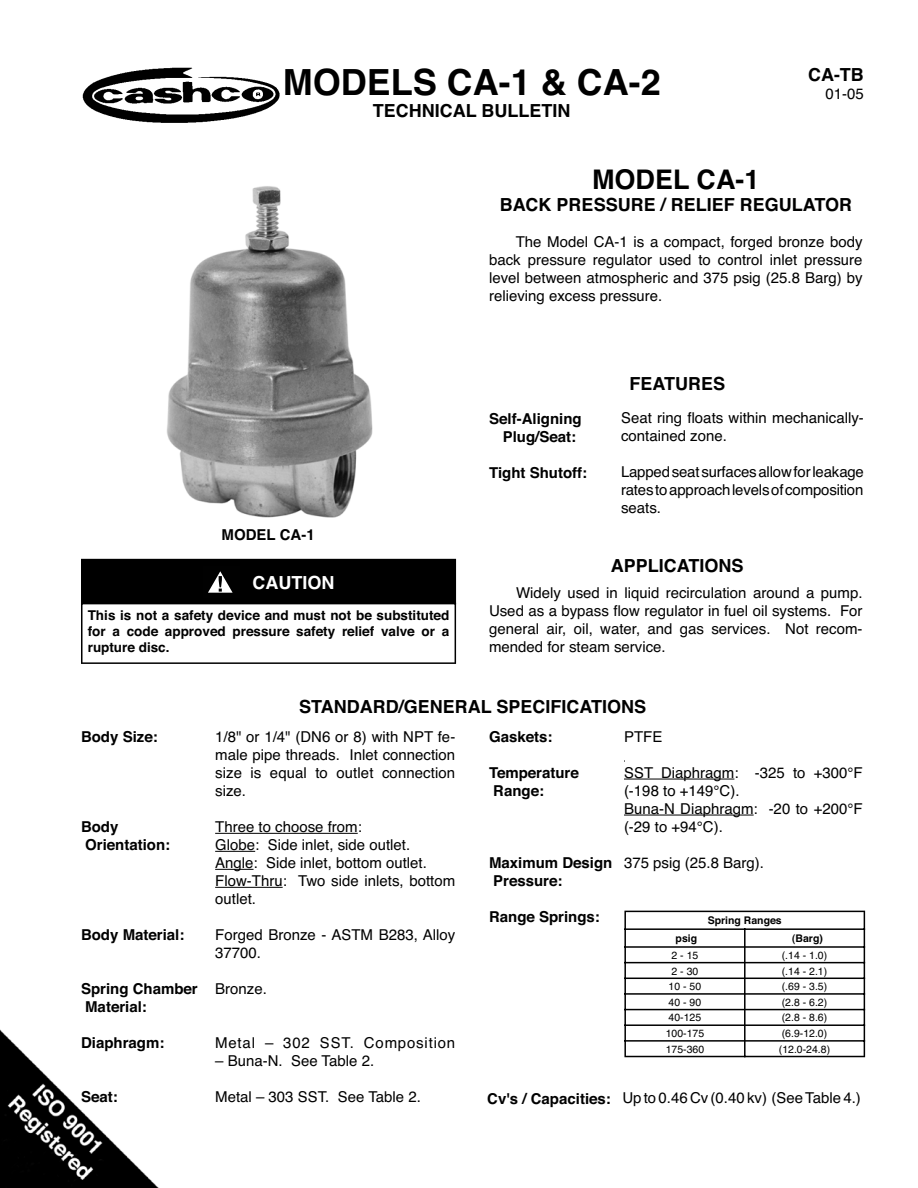
<style>
.page{position:relative;width:918px;height:1188px;background:#fff}
.page>*{position:absolute;margin:0;border:0;box-sizing:border-box;transform-origin:0 0}
.t1{font:700 36px "Helvetica";color:#000}
.t2{font:700 27px "Helvetica";color:#000}
.t3{font:700 18px "Helvetica";color:#000}
.t4{font:700 18px "Helvetica";color:#fff}
.t5{font:15px/18px "Helvetica";color:#000}
.t6{font:700 15px/18px "Helvetica";color:#000}
.t7{font:15px "Helvetica";letter-spacing:.055em;color:#000}
.t8{font:700 13.5px/16.2px "Helvetica";color:#000;text-align:justify}
.t9{font:10.5px "Helvetica";color:#000}
.t10{font:700 10.5px "Helvetica";color:#000}
</style>
<div class="page">
<img style="left:0;top:1029px;width:159px;height:159px">
<hr style="left:215px;top:833px;width:143px;height:1px;background:#000">
<hr style="left:215px;top:851px;width:40px;height:1px;background:#000">
<hr style="left:215px;top:869px;width:39px;height:1px;background:#000">
<hr style="left:215px;top:887px;width:68px;height:1px;background:#000">
<hr style="left:624px;top:911px;width:121px;height:1px;background:#000">
<hr style="left:745px;top:911px;width:120px;height:1px;background:#000">
<hr style="left:624px;top:928px;width:120px;height:2px;background:#000">
<hr style="left:746px;top:928px;width:119px;height:2px;background:#000">
<hr style="left:624px;top:946px;width:122px;height:2px;background:#000">
<hr style="left:746px;top:946px;width:119px;height:2px;background:#000">
<hr style="left:624px;top:962px;width:122px;height:1px;background:#000">
<hr style="left:746px;top:962px;width:119px;height:1px;background:#000">
<hr style="left:624px;top:978px;width:122px;height:1px;background:#000">
<hr style="left:746px;top:978px;width:119px;height:1px;background:#000">
<hr style="left:624px;top:993px;width:122px;height:2px;background:#000">
<hr style="left:746px;top:993px;width:119px;height:2px;background:#000">
<hr style="left:624px;top:1009px;width:122px;height:1px;background:#000">
<hr style="left:746px;top:1009px;width:119px;height:1px;background:#000">
<hr style="left:624px;top:1024px;width:122px;height:2px;background:#000">
<hr style="left:746px;top:1024px;width:119px;height:2px;background:#000">
<hr style="left:624px;top:1040px;width:122px;height:2px;background:#000">
<svg style="left:624px;top:912px;width:2px;height:144px"></svg>
<hr style="left:746px;top:1040px;width:119px;height:2px;background:#000">
<svg style="left:744px;top:928px;width:2px;height:129px"></svg>
<svg style="left:864px;top:912px;width:1px;height:144px"></svg>
<hr style="left:624px;top:1056px;width:120px;height:1px;background:#000">
<hr style="left:746px;top:1056px;width:119px;height:1px;background:#000">
<hr style="left:624px;top:779px;width:110px;height:1px;background:#000">
<hr style="left:624px;top:815px;width:130px;height:1px;background:#000">
<img style="left:82px;top:68px;width:198px;height:55px">
<div style="left:82px;top:560px;width:373px;height:44px;background:#000"></div>
<hr style="left:81px;top:559px;width:375px;height:1px;background:#000">
<hr style="left:81px;top:560px;width:1px;height:43px;background:#000">
<hr style="left:455px;top:560px;width:1px;height:43px;background:#000">
<hr style="left:81px;top:604px;width:1px;height:58px;background:#000">
<hr style="left:455px;top:604px;width:1px;height:58px;background:#000">
<hr style="left:81px;top:662px;width:375px;height:2px;background:#000">
<img style="left:208px;top:571px;width:25px;height:22px">
<img style="left:219px;top:576px;width:3px;height:16px">
<img style="left:167px;top:186px;width:206px;height:332px">
<h1 class="t1" style="left:283px;top:69px;width:380px">MODELS CA-1 &amp; CA-2</h1>
<p class="t3" style="left:373px;top:104px;width:199px">TECHNICAL BULLETIN</p>
<p class="t3" style="left:808px;top:68px;width:57px">CA-TB</p>
<p class="t5" style="left:826px;top:87px;width:40px">01-05</p>
<h2 class="t2" style="left:592px;top:170px;width:169px">MODEL CA-1</h2>
<p class="t3" style="left:500px;top:198px;width:354px">BACK PRESSURE / RELIEF REGULATOR</p>
<p class="t5" style="left:489px;top:234px;width:375px;text-align:justify;text-indent:27px">The Model CA-1 is a compact, forged bronze body back pressure regulator used to control inlet pressure level between atmospheric and 375 psig (25.8 Barg) by relieving excess pressure.</p>
<p class="t6" style="left:222px;top:527px;width:95px">MODEL CA-1</p>
<p class="t4" style="left:253px;top:576px;width:83px">CAUTION</p>
<p class="t8" style="left:88px;top:608px;width:363px">This is not a safety device and must not be substituted for a code approved pressure safety relief valve or a rupture disc.</p>
<p class="t6" style="left:489px;top:411px;width:94px;text-align:center">Self-Aligning<br>Plug/Seat:</p>
<p class="t6" style="left:489px;top:465px;width:100px">Tight Shutoff:</p>
<p class="t3" style="left:629px;top:377px;width:97px">FEATURES</p>
<p class="t5" style="left:621px;top:411px;width:244px">Seat ring floats within mechanically&shy;contained zone.</p>
<p class="t5" style="left:621px;top:465px;width:244px;text-align:justify">Lapped seat surfaces allow for leak age rates to ap proach levels of com po si tion seats.</p>
<p class="t3" style="left:611px;top:559px;width:134px">APPLICATIONS</p>
<p class="t5" style="left:489px;top:585px;width:375px;text-align:justify;text-indent:27px">Widely used in liquid recirculation around a pump.<br>Used as a bypass flow regulator in fuel oil systems. For general air, oil, water, and gas services. Not recom&shy;mended for steam service.</p>
<p class="t3" style="left:299px;top:700px;width:349px">STANDARD/GENERAL SPECIFICATIONS</p>
<p class="t5" style="left:215px;top:729px;width:242px;text-align:justify">1/8" or 1/4" (DN6 or 8) with NPT fe&shy;male pipe threads. Inlet con nec tion size is equal to outlet connection size.</p>
<p class="t5" style="left:215px;top:819px;width:242px">Three to choose from:<br>Globe: Side inlet, side outlet.<br>Angle: Side inlet, bottom outlet.<br>Flow-Thru: Two side inlets, bottom outlet.</p>
<p class="t5" style="left:215px;top:927px;width:242px">Forged Bronze - ASTM B283, Alloy<br>37700.</p>
<p class="t5" style="left:215px;top:981px;width:53px">Bronze.</p>
<p class="t6" style="left:489px;top:729px;width:65px">Gaskets:</p>
<p class="t6" style="left:489px;top:765px;width:91px">Temperature<br>Range:</p>
<p class="t6" style="left:81px;top:729px;width:78px">Body Size:</p>
<p class="t5" style="left:624px;top:729px;width:40px">PTFE</p>
<p class="t5" style="left:624px;top:765px;width:240px">SST Diaphragm: -325 to +300°F (-198 to +149°C).<br>Buna-N Diaphragm: -20 to +200°F (-29 to +94°C).</p>
<p class="t5" style="left:624px;top:855px;width:142px">375 psig (25.8 Barg).</p>
<p class="t6" style="left:81px;top:819px;width:91px">Body<br>Orientation:</p>
<p class="t6" style="left:489px;top:855px;width:125px">Maximum Design<br>Pressure:</p>
<p class="t6" style="left:489px;top:909px;width:112px">Range Springs:</p>
<p class="t10" style="left:708px;top:917px;width:76px">Spring Ranges</p>
<p class="t6" style="left:81px;top:927px;width:105px">Body Material:</p>
<p class="t6" style="left:81px;top:981px;width:118px">Spring Chamber<br>Material:</p>
<p class="t6" style="left:81px;top:1035px;width:85px">Diaphragm:</p>
<p class="t6" style="left:81px;top:1089px;width:38px">Seat:</p>
<p class="t6" style="left:487px;top:1091px;width:125px">Cv's / Ca pac i ties:</p>
<p class="t10" style="left:676px;top:935px;width:23px">psig</p>
<p class="t10" style="left:792px;top:935px;width:32px">(Barg)</p>
<p class="t9" style="left:672px;top:951px;width:28px">2 - 15</p>
<p class="t9" style="left:782px;top:951px;width:47px">(.14 - 1.0)</p>
<p class="t9" style="left:672px;top:967px;width:28px">2 - 30</p>
<p class="t9" style="left:782px;top:967px;width:47px">(.14 - 2.1)</p>
<p class="t9" style="left:669px;top:983px;width:34px">10 - 50</p>
<p class="t9" style="left:782px;top:983px;width:47px">(.69 - 3.5)</p>
<p class="t9" style="left:669px;top:998px;width:34px">40 - 90</p>
<p class="t9" style="left:782px;top:998px;width:47px">(2.8 - 6.2)</p>
<p class="t9" style="left:669px;top:1014px;width:34px">40-125</p>
<p class="t9" style="left:782px;top:1014px;width:47px">(2.8 - 8.6)</p>
<p class="t9" style="left:666px;top:1030px;width:40px">100-175</p>
<p class="t9" style="left:782px;top:1030px;width:47px">(6.9-12.0)</p>
<p class="t9" style="left:666px;top:1045px;width:40px">175-360</p>
<p class="t9" style="left:779px;top:1045px;width:53px">(12.0-24.8)</p>
<p class="t5" style="left:622px;top:1091px;width:240px">Up to 0.46 Cv (0.40 kv) (See Table 4.)</p>
<p class="t7" style="left:215px;top:1037px;width:242px">Metal – 302 SST. Composition</p>
<p class="t5" style="left:215px;top:1053px;width:161px">– Buna-N. See Table 2.</p>
<p class="t5" style="left:215px;top:1089px;width:207px">Metal – 303 SST. See Table 2.</p>
</div>
